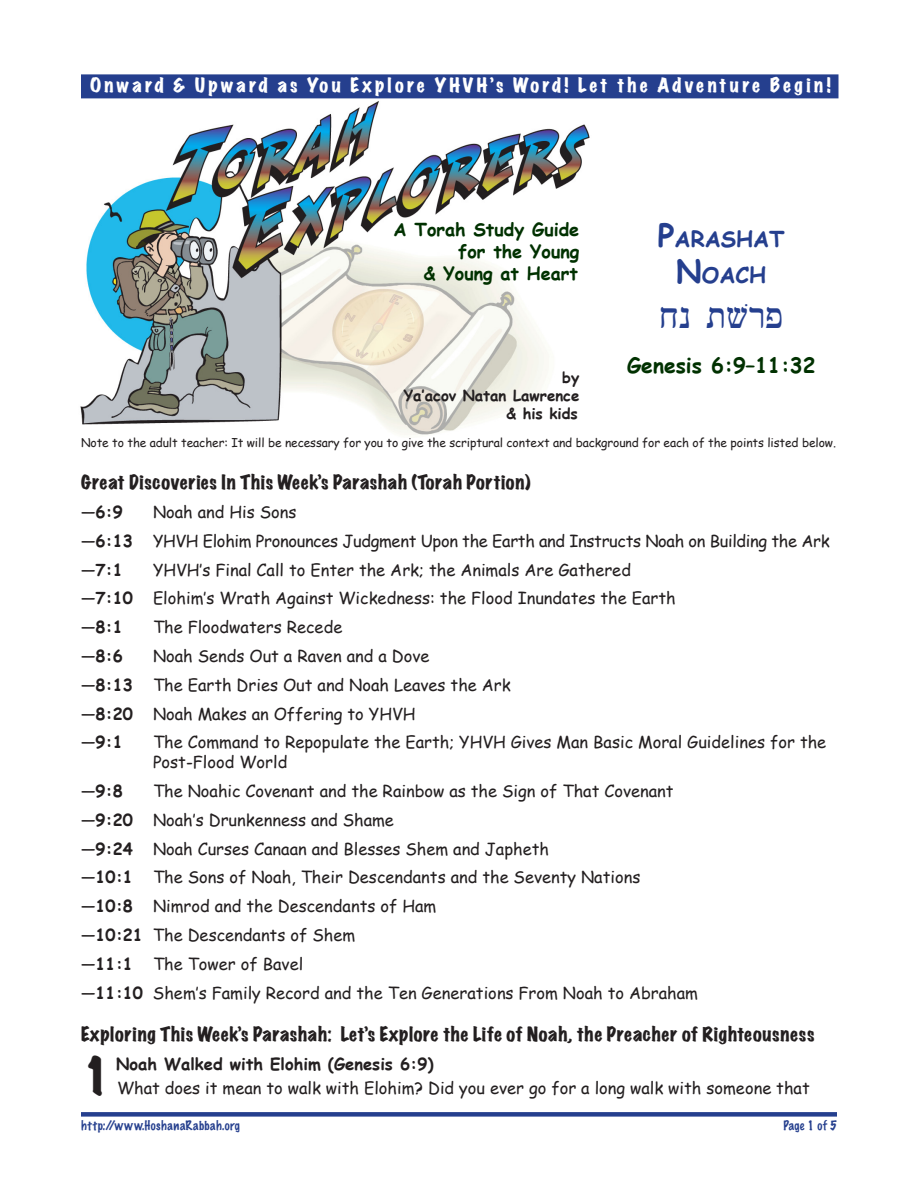
<style>
.page{position:relative;width:918px;height:1188px;background:#fff}
.page>*{position:absolute;margin:0;border:0;box-sizing:border-box;transform-origin:0 0}
.TE___hanging_indent{font:expanded 46.5px "Marker Felt";color:#231f20}
.TE_Parasha_Hebrew{font:45px "Sefer";color:#253f8e}
.TE_Parashah_Title{font:700 22.05px/36px "Comic Sans MS";color:#253f8e;text-align:center}
.TE_Parashah_Scriptu{font:700 21px "Comic Sans MS";color:#003100}
.Text__heads_left{font:expanded 18px "Marker Felt";letter-spacing:.035em;color:#231f20}
.Text__heads_left-2{font:expanded 18px "Marker Felt";letter-spacing:.18em;color:#fff}
.TE_Section_Heads_le{font:expanded 18px "Marker Felt";letter-spacing:.035em;color:#231f20}
.z_subtitle_within_s{font:700 18px/21.6px "Comic Sans MS";color:#003100;text-align:right}
.TE_Great_Discoverie{font:16.5px/19.8px "Comic Sans MS";color:#231f20}
.TE_Great_Discoverie-2{font:16.5px "Comic Sans MS";letter-spacing:-.02em;color:#231f20}
.indent_left_2p{font:16.5px "Comic Sans MS";color:#231f20}
.TE___hanging_indent-2{font:700 16.5px "Comic Sans MS";color:#231f20}
.TE_Great_Discoverie-3{font:700 16.5px "Comic Sans MS";color:#231f20}
.z_subtitle_within_s-2{font:700 15px/18px "Comic Sans MS";color:#231f20;text-align:right}
.TE_Note_at_beginnin{font:12px "Comic Sans MS";letter-spacing:-.01em;color:#231f20}
.TE_Master_Page_Foot{font:100 12px "Marker Felt";letter-spacing:.045em;color:#253f8e}
.s1{font-size:31.5px}
.s2{font-weight:400}
.s3{font-weight:700}
</style>
<div class="page">
<img style="left:80px;top:101px;width:510px;height:334px">
<div style="left:81px;top:1112px;width:756px;height:5px;background:#253f8e"></div>
<div style="left:81px;top:74px;width:757px;height:24px;background:#253f8e"></div>
<p class="Text__heads_left-2" style="left:90px;top:72px;width:742px">Onward &amp; Upward as You Explore YHVH’s Word! Let the Adventure Begin!</p>
<p class="z_subtitle_within_s" style="left:394px;top:218px;width:187px">A Torah Study Guide for the Young<br>&amp; Young at Heart</p>
<p class="TE_Parashah_Title" style="left:658px;top:221px;width:128px"><span class="s1">P</span>ARASHAT<br><span class="s1">N</span>OACH</p>
<p class="TE_Parasha_Hebrew" style="left:660px;top:292px;width:125px">JB ,ARP</p>
<p class="TE_Parashah_Scriptu" style="left:627px;top:350px;width:190px">Genesis 6:9–11:32</p>
<p class="z_subtitle_within_s-2" style="left:404px;top:368px;width:177px">by<br>Ya’acov Natan Lawrence &amp; his kids</p>
<p class="TE_Note_at_beginnin" style="left:81px;top:434px;width:757px">Note to the adult teacher: It will be necessary for you to give the scriptural context and background for each of the points listed below.</p>
<p class="TE_Section_Heads_le" style="left:81px;top:469px;width:451px">Great Discoveries In This Week’s Parashah (Torah Portion)</p>
<p class="TE_Great_Discoverie-3" style="left:81px;top:500px;width:43px"><span class="s2">—</span>6:9</p>
<p class="TE_Great_Discoverie" style="left:153px;top:502px;width:145px">Noah and His Sons</p>
<p class="TE_Great_Discoverie-2" style="left:81px;top:529px;width:750px">—<span class="s3">6:13</span> YHVH Elohim Pronounces Judgment Upon the Earth and Instructs Noah on Building the Ark</p>
<p class="TE_Great_Discoverie-3" style="left:81px;top:557px;width:43px"><span class="s2">—</span>7:1</p>
<p class="TE_Great_Discoverie" style="left:153px;top:559px;width:480px">YHVH’s Final Call to Enter the Ark; the Animals Are Gathered</p>
<p class="TE_Great_Discoverie" style="left:81px;top:588px;width:596px">—<span class="s3">7:10</span> Elohim’s Wrath Against Wickedness: the Flood Inundates the Earth</p>
<p class="TE_Great_Discoverie-3" style="left:81px;top:615px;width:43px"><span class="s2">—</span>8:1</p>
<p class="TE_Great_Discoverie" style="left:153px;top:617px;width:191px">The Floodwaters Recede</p>
<p class="TE_Great_Discoverie-3" style="left:81px;top:644px;width:43px"><span class="s2">—</span>8:6</p>
<p class="TE_Great_Discoverie" style="left:153px;top:646px;width:278px">Noah Sends Out a Raven and a Dove</p>
<p class="TE_Great_Discoverie" style="left:81px;top:674px;width:431px">—<span class="s3">8:13</span> The Earth Dries Out and Noah Leaves the Ark</p>
<p class="TE_Great_Discoverie" style="left:81px;top:703px;width:336px">—<span class="s3">8:20</span> Noah Makes an Offering to YHVH</p>
<p class="TE_Great_Discoverie-3" style="left:81px;top:730px;width:43px"><span class="s2">—</span>9:1</p>
<p class="TE_Great_Discoverie" style="left:153px;top:732px;width:675px">The Command to Repopulate the Earth; YHVH Gives Man Basic Moral Guidelines for the<br>Post-Flood World</p>
<p class="TE_Great_Discoverie-3" style="left:81px;top:779px;width:43px"><span class="s2">—</span>9:8</p>
<p class="TE_Great_Discoverie" style="left:153px;top:781px;width:522px">The Noahic Covenant and the Rainbow as the Sign of That Covenant</p>
<p class="TE_Great_Discoverie" style="left:81px;top:809px;width:315px">—<span class="s3">9:20</span> Noah’s Drunkenness and Shame</p>
<p class="TE_Great_Discoverie" style="left:81px;top:838px;width:470px">—<span class="s3">9:24</span> Noah Curses Canaan and Blesses Shem and Japheth</p>
<p class="TE_Great_Discoverie" style="left:81px;top:867px;width:561px">—<span class="s3">10:1</span> The Sons of Noah, Their Descendants and the Seventy Nations</p>
<p class="TE_Great_Discoverie" style="left:81px;top:896px;width:357px">—<span class="s3">10:8</span> Nimrod and the Descendants of Ham</p>
<p class="TE_Great_Discoverie" style="left:81px;top:925px;width:276px">—<span class="s3">10:21</span> The Descendants of Shem</p>
<p class="TE_Great_Discoverie" style="left:81px;top:953px;width:224px">—<span class="s3">11:1</span> The Tower of Bavel</p>
<p class="TE_Great_Discoverie" style="left:81px;top:982px;width:619px">—<span class="s3">11:10</span> Shem’s Family Record and the Ten Generations From Noah to Abraham</p>
<p class="Text__heads_left" style="left:81px;top:1021px;width:735px">Exploring This Week’s Parashah: Let’s Explore the Life of Noah, the Preacher of Righteousness</p>
<p class="TE___hanging_indent" style="left:81px;top:1042px;width:32px">1</p>
<p class="TE___hanging_indent-2" style="left:116px;top:1051px;width:319px">Noah Walked with Elohim (Genesis 6:9)</p>
<p class="indent_left_2p" style="left:117px;top:1076px;width:694px">What does it mean to walk with Elohim? Did you ever go for a long walk with someone that</p>
<p class="TE_Master_Page_Foot" style="left:81px;top:1117px;width:161px">http://www.HoshanaRabbah.org</p>
<p class="TE_Master_Page_Foot" style="left:783px;top:1117px;width:55px">Page 1 of 5</p>
</div>
